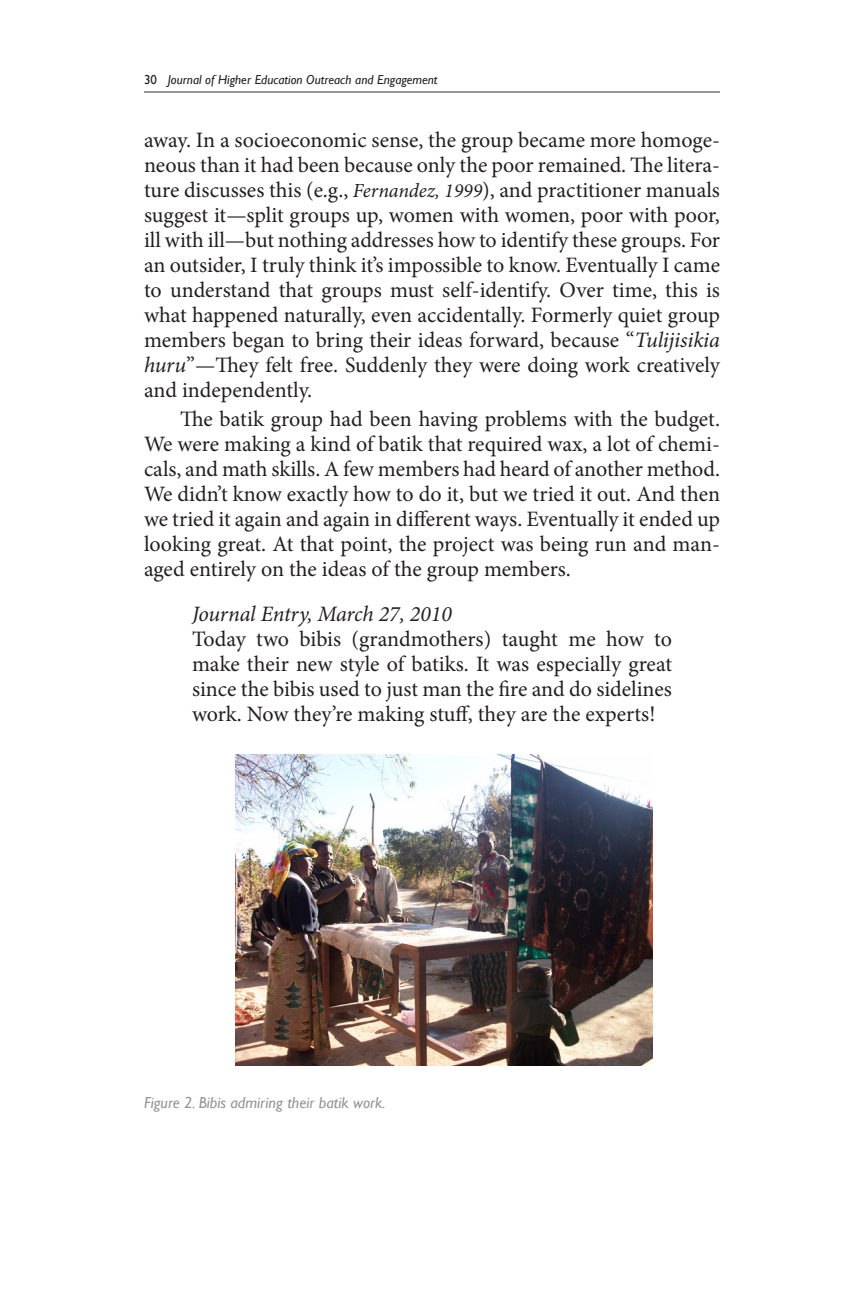
<style>
.page{position:relative;width:864px;height:1296px;background:#fff}
.page>*{position:absolute;margin:0;border:0;box-sizing:border-box;transform-origin:0 0}
.JHEOE_Normal{font:22px/25px "Minion Pro";letter-spacing:-.005em;color:#231f20;text-align:justify}
.JHEOE_Poem_indent{font:22px/25px "Minion Pro";letter-spacing:-.005em;color:#231f20}
.JHEOE_Table_subhead{font:italic 16px "Gill Sans";color:#939598}
.t1{font:italic 13px "Gill Sans";color:#231f20}
.s1{font-style:normal}
.s2{font-style:italic;font-size:20px}
.s3{font-style:italic}
</style>
<div class="page">
<hr style="left:144px;top:91px;width:576px;height:2px;background:#939598">
<img style="left:236px;top:754px;width:417px;height:312px">
<p class="t1" style="left:144px;top:72px;width:295px"><span class="s1">30</span> Journal of Higher Education Outreach and Engagement</p>
<p class="JHEOE_Normal" style="left:144px;top:127px;width:578px">away. In a socioeconomic sense, the group became more homoge&shy;neous than it had been because only the poor remained. The litera&shy;ture discusses this (e.g., <span class="s2">Fernandez, 1999</span>), and practitioner manuals suggest it—split groups up, women with women, poor with poor, ill with ill—but nothing addresses how to identify these groups. For an outsider, I truly think it’s impossible to know. Eventually I came to understand that groups must self-identify. Over time, this is what happened naturally, even accidentally. Formerly quiet group members began to bring their ideas forward, because “<span class="s3">Tulijisikia huru</span>”—They felt free. Suddenly they were doing work creatively and independently.</p>
<p class="JHEOE_Normal" style="left:144px;top:406px;width:578px;text-indent:36px">The batik group had been having problems with the budget.<br>We were making a kind of batik that required wax, a lot of chemi&shy;cals, and math skills. A few members had heard of another method.<br>We didn’t know exactly how to do it, but we tried it out. And then we tried it again and again in different ways. Eventually it ended up looking great. At that point, the project was being run and man&shy;aged entirely on the ideas of the group members.</p>
<p class="JHEOE_Poem_indent" style="left:192px;top:601px;width:482px"><span class="s3">Journal Entry, March 27, 2010<br></span>Today two bibis (grandmothers) taught me how to make their new style of batiks. It was especially great since the bibis used to just man the fire and do sidelines work. Now they’re making stuff, they are the experts!</p>
<p class="JHEOE_Table_subhead" style="left:144px;top:1093px;width:243px">Figure 2. Bibis admiring their batik work.</p>
</div>
